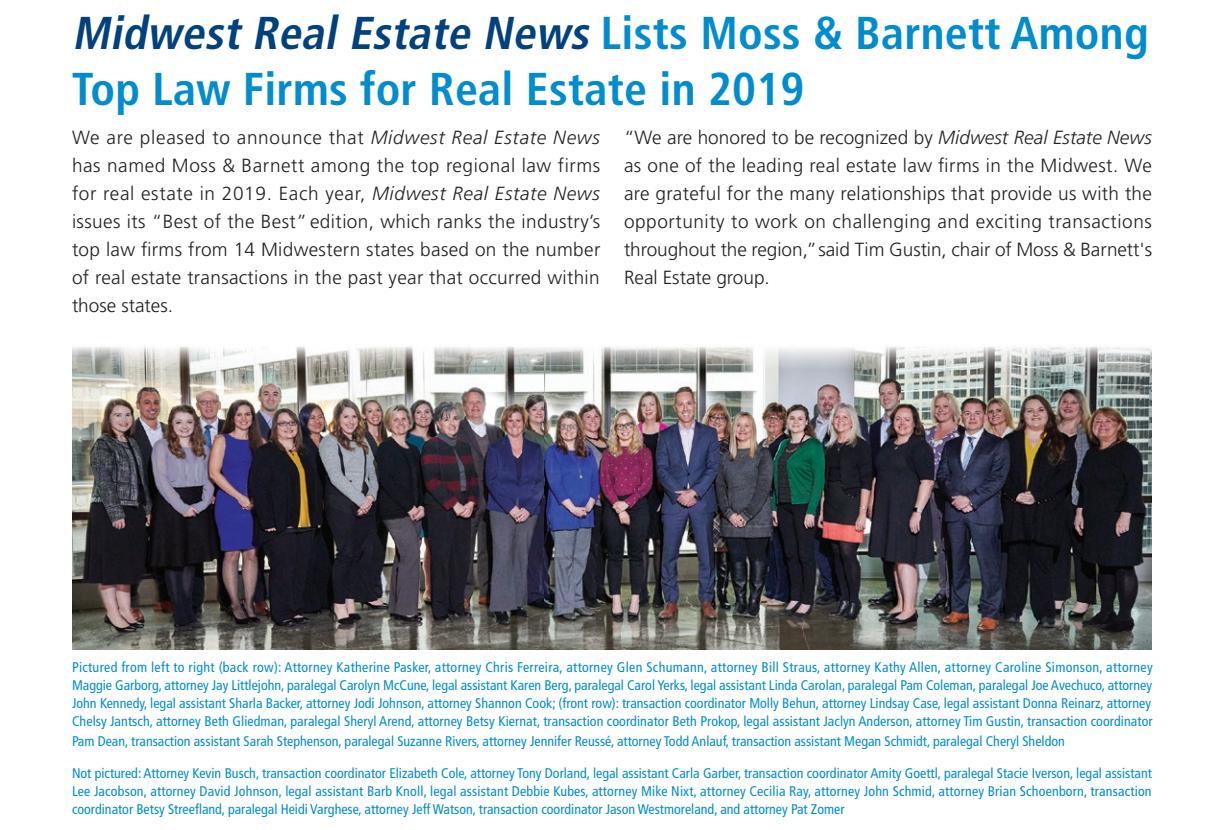
<style>
.page{position:relative;width:1224px;height:830px;background:#fff}
.page>*{position:absolute;margin:0;border:0;box-sizing:border-box;transform-origin:0 0}
.t1{font:700 condensed 46px/56px "Frutiger LT Std";letter-spacing:.005em;color:#008ccf}
.t2{font:300 19px/28px "Frutiger LT Std";color:#231f20;text-align:justify}
.t3{font:condensed 14px/18px "Frutiger LT Std";color:#008ccf}
.s1{font-style:italic;color:#01427c}
.s2{font-style:italic}
</style>
<div class="page">
<img style="left:72px;top:345px;width:1080px;height:303px">
<h1 class="t1" style="left:72px;top:5px;width:1078px"><span class="s1">Midwest Real Estate News</span> Lists Moss &amp; Barnett Among<br>Top Law Firms for Real Estate in 2019</h1>
<p class="t2" style="left:72px;top:124px;width:530px">We are pleased to announce that <span class="s2">Midwest Real Estate News </span>has named Moss &amp; Barnett among the top regional law firms for real estate in 2019. Each year, <span class="s2">Midwest Real Estate News </span>issues its “Best of the Best” edition, which ranks the industry’s top law firms from 14 Midwestern states based on the number of real estate transactions in the past year that occurred within those states.</p>
<p class="t2" style="left:624px;top:124px;width:530px">“We are honored to be recognized by <span class="s2">Midwest Real Estate News </span>as one of the leading real estate law firms in the Midwest. We are grateful for the many relationships that provide us with the opportunity to work on challenging and exciting transactions throughout the region,” said Tim Gustin, chair of Moss &amp; Barnett's Real Estate group.</p>
<p class="t3" style="left:72px;top:657px;width:1082px">Pictured from left to right (back row): Attorney Katherine Pasker, attorney Chris Ferreira, attorney Glen Schumann, attorney Bill Straus, attorney Kathy Allen, attorney Caroline Simonson, attorney Maggie Garborg, attorney Jay Littlejohn, paralegal Carolyn McCune, legal assistant Karen Berg, paralegal Carol Yerks, legal assistant Linda Carolan, paralegal Pam Coleman, paralegal Joe Avechuco, attorney John Kennedy, legal assistant Sharla Backer, attorney Jodi Johnson, attorney Shannon Cook; (front row): transaction coordinator Molly Behun, attorney Lindsay Case, legal assistant Donna Reinarz, attorney Chelsy Jantsch, attorney Beth Gliedman, paralegal Sheryl Arend, attorney Betsy Kiernat, transaction coordinator Beth Prokop, legal assistant Jaclyn Anderson, attorney Tim Gustin, transaction coordinator</p>
<p class="t3" style="left:72px;top:731px;width:994px">Pam Dean, transaction assistant Sarah Stephenson, paralegal Suzanne Rivers, attorney Jennifer Reussé, attorney Todd Anlauf, transaction assistant Megan Schmidt, paralegal Cheryl Sheldon</p>
<p class="t3" style="left:72px;top:763px;width:1081px;text-align:justify">Not pictured: Attorney Kevin Busch, transaction coordinator Elizabeth Cole, attorney Tony Dorland, legal assistant Carla Garber, transaction coordinator Amity Goettl, paralegal Stacie Iverson, legal assistant Lee Jacobson, attorney David Johnson, legal assistant Barb Knoll, legal assistant Debbie Kubes, attorney Mike Nixt, attorney Cecilia Ray, attorney John Schmid, attorney Brian Schoenborn, transaction coordinator Betsy Streefland, paralegal Heidi Varghese, attorney Jeff Watson, transaction coordinator Jason Westmoreland, and attorney Pat Zomer</p>
</div>
